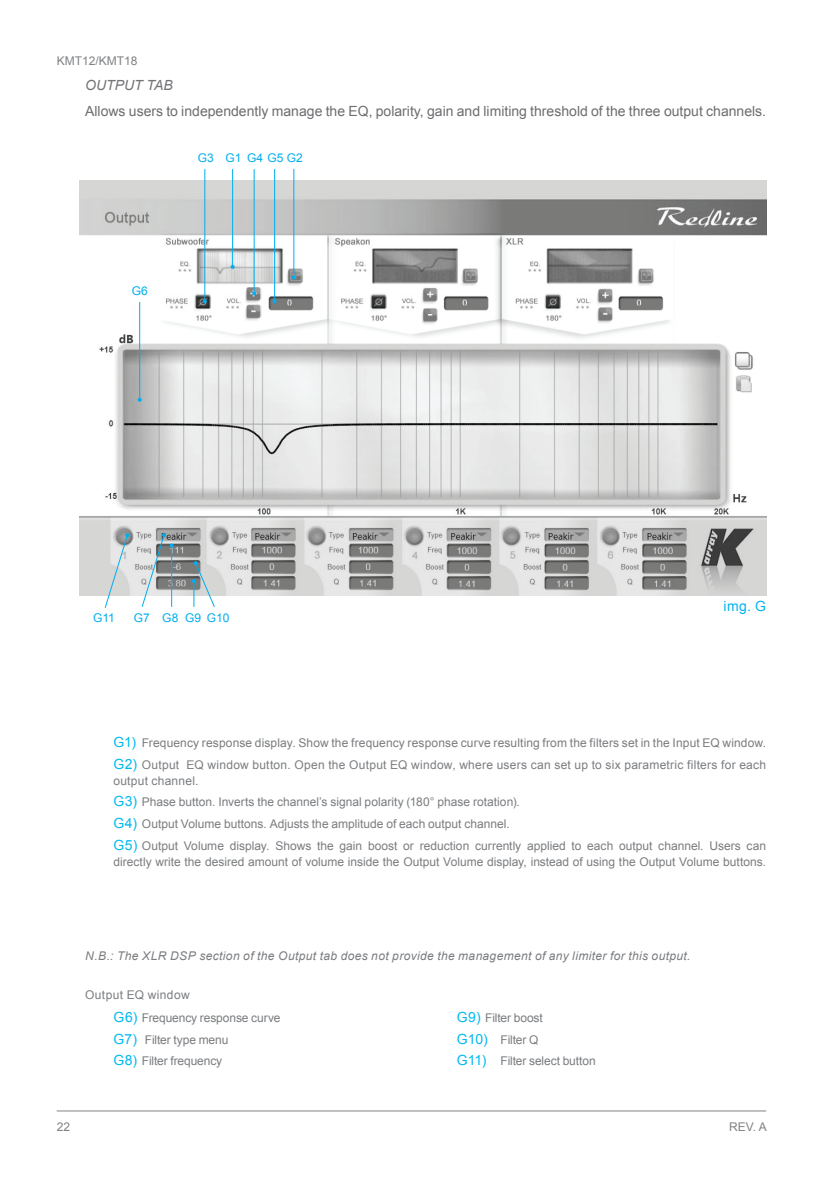
<style>
.page{position:relative;width:840px;height:1191px;background:#fff}
.page>*{position:absolute;margin:0;border:0;box-sizing:border-box;transform-origin:0 0}
.t1{font:14px "Arial";color:#6c6d70}
.t2{font:italic 14px "Arial";color:#737477}
.t3{font:14px "Arial";color:#00b3ef}
.t4{font:12px/21.6px "Arial";color:#7a7c7f}
.t5{font:italic 12px "Arial";letter-spacing:.03em;color:#7a7c7f}
.t6{font:12px "Arial";color:#00aeef}
.t7{font:12px "Arial";color:#808285}
.s1{font-size:14px;color:#00b9f1}
</style>
<div class="page">
<img style="left:79px;top:181px;width:686px;height:414px">
<hr style="left:57px;top:1110px;width:708px;height:1px;background:#808285">
<hr style="left:232px;top:169px;width:1px;height:98px;background:#00aeef">
<svg style="left:230px;top:265px;width:4px;height:4px"></svg>
<hr style="left:293px;top:169px;width:1px;height:108px;background:#00aeef">
<svg style="left:292px;top:275px;width:4px;height:4px"></svg>
<hr style="left:204px;top:169px;width:1px;height:132px;background:#00aeef">
<svg style="left:203px;top:299px;width:4px;height:4px"></svg>
<hr style="left:253px;top:169px;width:1px;height:124px;background:#00aeef">
<svg style="left:252px;top:291px;width:4px;height:4px"></svg>
<hr style="left:274px;top:169px;width:1px;height:132px;background:#00aeef">
<svg style="left:272px;top:299px;width:4px;height:4px"></svg>
<svg style="left:192px;top:561px;width:23px;height:46px"></svg>
<svg style="left:141px;top:533px;width:32px;height:74px;background:#b4bfc3"></svg>
<hr style="left:139px;top:302px;width:1px;height:98px;background:#00aeef">
<svg style="left:138px;top:398px;width:4px;height:4px"></svg>
<svg style="left:104px;top:533px;width:25px;height:75px;background:#d0d9db"></svg>
<p class="t7" style="left:57px;top:54px;width:82px">KMT12/KMT18</p>
<p class="t2" style="left:85px;top:77px;width:88px">OUTPUT TAB</p>
<p class="t1" style="left:85px;top:103px;width:682px">Allows users to independently manage the EQ, polarity, gain and limiting threshold of the three output channels.</p>
<p class="t6" style="left:132px;top:284px;width:18px">G6</p>
<p class="t6" style="left:198px;top:151px;width:106px">G3 G1 G4 G5 G2</p>
<p class="t6" style="left:93px;top:610px;width:23px">G11</p>
<p class="t6" style="left:134px;top:610px;width:97px">G7 G8 G9 G10</p>
<p class="t3" style="left:723px;top:598px;width:44px">img. G</p>
<p class="t4" style="left:113px;top:732px;width:653px"><span class="s1">G1)</span> Frequency response display. Show the frequency response curve resulting from the filters set in the Input EQ window.<br><span class="s1">G2)</span> Output EQ window button. Open the Output EQ window, where users can set up to six parametric filters for each</p>
<p class="t4" style="left:113px;top:769px;width:653px">output channel.<br><span class="s1">G3)</span> Phase button. Inverts the channel’s signal polarity (180° phase rotation).<br><span class="s1">G4)</span> Output Volume buttons. Adjusts the amplitude of each output channel.<br><span class="s1">G5)</span> Output Volume display. Shows the gain boost or reduction currently applied to each output channel. Users can</p>
<p class="t4" style="left:113px;top:851px;width:653px">directly write the desired amount of volume inside the Output Volume display, instead of using the Output Volume buttons.</p>
<p class="t5" style="left:85px;top:949px;width:606px">N.B.: The XLR DSP section of the Output tab does not provide the management of any limiter for this output.</p>
<p class="t4" style="left:113px;top:982px;width:168px;line-height:23.4px;text-indent:-28px">Output EQ window<br><span class="s1">G6)</span> Frequency response curve</p>
<p class="t4" style="left:113px;top:1028px;width:116px"><span class="s1">G7)</span> Filter type menu<br><span class="s1">G8)</span> Filter frequency</p>
<p class="t4" style="left:456px;top:1007px;width:140px"><span class="s1">G9)</span> Filter boost<br><span class="s1">G10)</span> Filter Q<br><span class="s1">G11)</span> Filter select button</p>
<p class="t7" style="left:57px;top:1120px;width:15px">22</p>
<p class="t7" style="left:728px;top:1120px;width:39px">REV. A</p>
</div>
